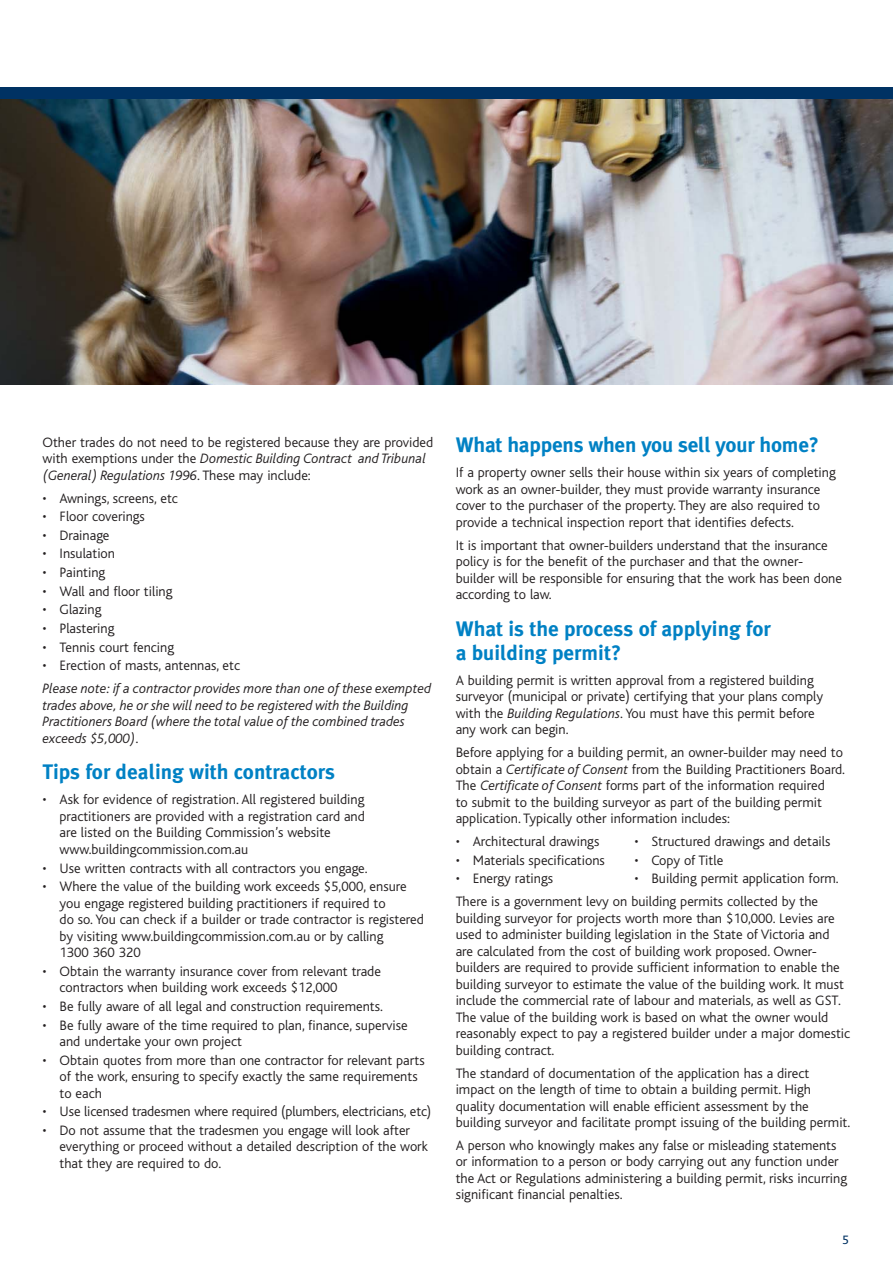
<style>
.page{position:relative;width:893px;height:1263px;background:#fff}
.page>*{position:absolute;margin:0;border:0;box-sizing:border-box;transform-origin:0 0}
.t1{font:700 21px/24px "Meta Plus";color:#0081c4}
.t2{font:300 14.25px/16.5px "Bliss";color:#231f20}
.t3{font:italic 300 14.25px/16.5px "Bliss";color:#231f20}
.t4{font:12.75px "Bliss";color:#003263}
.s1{font-style:italic}
</style>
<div class="page">
<img style="left:0;top:99px;width:892px;height:286px">
<div style="left:0;top:87px;width:892px;height:12px;background:#003263"></div>
<p class="t2" style="left:43px;top:435px;width:392px">Other trades do not need to be registered because they are provided with exemptions under the <span class="s1">Domestic Building Contract and Tribunal (General) Regulations 1996</span>. These may include:</p>
<p class="t2" style="left:43px;top:491px;width:137px">• Awnings, screens, etc</p>
<p class="t2" style="left:43px;top:510px;width:104px">• Floor coverings</p>
<p class="t2" style="left:43px;top:528px;width:68px">• Drainage</p>
<p class="t2" style="left:43px;top:547px;width:74px">• Insulation</p>
<p class="t2" style="left:43px;top:566px;width:64px">• Painting</p>
<p class="t2" style="left:43px;top:584px;width:131px">• Wall and floor tiling</p>
<p class="t2" style="left:43px;top:603px;width:60px">• Glazing</p>
<p class="t2" style="left:43px;top:621px;width:73px">• Plastering</p>
<p class="t2" style="left:43px;top:640px;width:133px">• Tennis court fencing</p>
<p class="t2" style="left:43px;top:659px;width:199px">• Erection of masts, antennas, etc</p>
<p class="t3" style="left:43px;top:682px;width:390px">Please note: if a contractor provides more than one of these exempted trades above, he or she will need to be registered with the Building Practitioners Board (where the total value of the combined trades exceeds $5,000).</p>
<h1 class="t1" style="left:43px;top:763px;width:294px">Tips for dealing with contractors</h1>
<p class="t2" style="left:60px;top:793px;width:307px;text-indent:-17px">• Ask for evidence of registration. All registered building practitioners are provided with a registration card and are listed on the Building Commission’s website www.buildingcommission.com.au</p>
<p class="t2" style="left:43px;top:861px;width:326px">• Use written contracts with all contractors you engage.</p>
<p class="t2" style="left:60px;top:880px;width:366px;text-indent:-17px">• Where the value of the building work exceeds $5,000, ensure you engage registered building practitioners if required to<br>do so. You can check if a builder or trade contractor is registered by visiting www.buildingcommission.com.au or by calling<br>1300 360 320</p>
<p class="t2" style="left:60px;top:964px;width:323px;text-indent:-17px">• Obtain the warranty insurance cover from relevant trade contractors when building work exceeds $12,000</p>
<p class="t2" style="left:43px;top:999px;width:342px">• Be fully aware of all legal and construction requirements.</p>
<p class="t2" style="left:60px;top:1018px;width:349px;text-indent:-17px">• Be fully aware of the time required to plan, finance, supervise and undertake your own project</p>
<p class="t2" style="left:60px;top:1053px;width:366px;text-indent:-17px">• Obtain quotes from more than one contractor for relevant parts of the work, ensuring to specify exactly the same requirements to each</p>
<p class="t2" style="left:43px;top:1105px;width:390px">• Use licensed tradesmen where required (plumbers, electricians, etc)</p>
<p class="t2" style="left:60px;top:1123px;width:370px;text-indent:-17px">• Do not assume that the tradesmen you engage will look after everything or proceed without a detailed description of the work that they are required to do.</p>
<h1 class="t1" style="left:455px;top:435px;width:365px">What happens when you sell your home?</h1>
<p class="t2" style="left:455px;top:466px;width:381px">If a property owner sells their house within six years of completing work as an owner-builder, they must provide warranty insurance cover to the purchaser of the property. They are also required to provide a technical inspection report that identifies defects.</p>
<p class="t2" style="left:455px;top:538px;width:388px">It is important that owner-builders understand that the insurance policy is for the benefit of the purchaser and that the owner&shy;builder will be responsible for ensuring that the work has been done according to law.</p>
<h1 class="t1" style="left:455px;top:619px;width:317px">What is the process of applying for a building permit?</h1>
<p class="t2" style="left:455px;top:673px;width:369px">A building permit is written approval from a registered building surveyor (municipal or private) certifying that your plans comply with the <span class="s1">Building Regulations</span>. You must have this permit before any work can begin.</p>
<p class="t2" style="left:455px;top:746px;width:391px">Before applying for a building permit, an owner-builder may need to obtain a <span class="s1">Certificate of Consent</span> from the Building Practitioners Board.<br>The <span class="s1">Certificate of Consent</span> forms part of the information required<br>to submit to the building surveyor as part of the building permit application. Typically other information includes:</p>
<p class="t2" style="left:455px;top:835px;width:145px">• Architectural drawings</p>
<p class="t2" style="left:634px;top:835px;width:197px">• Structured drawings and details</p>
<p class="t2" style="left:455px;top:853px;width:151px">• Materials specifications</p>
<p class="t2" style="left:634px;top:853px;width:90px">• Copy of Title</p>
<p class="t2" style="left:455px;top:872px;width:99px">• Energy ratings</p>
<p class="t2" style="left:455px;top:869px;width:384px;line-height:23px;text-indent:179px">• Building permit application form.<br>There is a government levy on building permits collected by the</p>
<p class="t2" style="left:455px;top:911px;width:396px">building surveyor for projects worth more than $10,000. Levies are used to administer building legislation in the State of Victoria and are calculated from the cost of building work proposed. Owner&shy;builders are required to provide sufficient information to enable the building surveyor to estimate the value of the building work. It must include the commercial rate of labour and materials, as well as GST.<br>The value of the building work is based on what the owner would reasonably expect to pay a registered builder under a major domestic building contract.</p>
<p class="t2" style="left:455px;top:1066px;width:396px">The standard of documentation of the application has a direct impact on the length of time to obtain a building permit. High quality documentation will enable efficient assessment by the building surveyor and facilitate prompt issuing of the building permit.</p>
<p class="t2" style="left:455px;top:1138px;width:393px">A person who knowingly makes any false or misleading statements or information to a person or body carrying out any function under the Act or Regulations administering a building permit, risks incurring significant financial penalties.</p>
<p class="t4" style="left:842px;top:1236px;width:8px">5</p>
</div>
